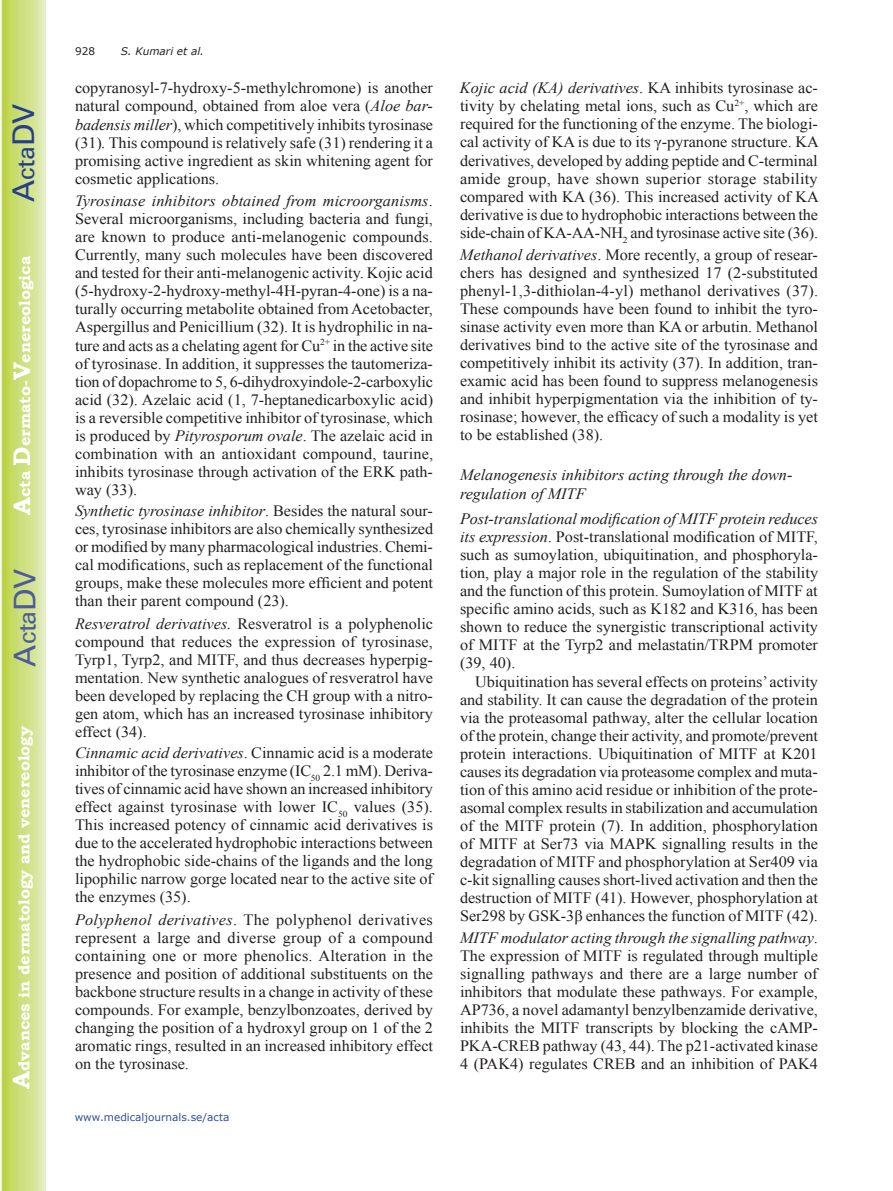
<style>
.page{position:relative;width:893px;height:1191px;background:#fff}
.page>*{position:absolute;margin:0;border:0;box-sizing:border-box;transform-origin:0 0}
.t1{font:30px "Univers";color:#4d5a9e}
.t2{font:30px "Univers";color:#253f8e}
.t3{font:15.75px/18px "Times New Roman";color:#231f20;text-align:justify}
.t4{font:700 15.75px "Bookman Old Style";color:#fff}
.t5{font:italic 15.75px/18.9px "Times New Roman";color:#231f20}
.t6{font:10.5px "Verdana";color:#324f95}
.t7{font:italic 10.5px "Verdana";color:#231f20}
.t8{font:10.5px "Verdana";color:#231f20}
.s1{font-size:24px}
.s2{font-style:italic}
</style>
<div class="page">
<svg style="left:1px;top:0;width:45px;height:1191px;background:#cfe084"></svg>
<h1 class="t2" style="left:6px;top:202px;width:100px;rotate:-90deg">A<span class="s1">cta</span>DV</h1>
<p class="t4" style="left:15px;top:515px;width:260px;rotate:-90deg"><span class="s1">A</span>cta <span class="s1">D</span>ermato-<span class="s1">V</span>enereologica</p>
<h1 class="t1" style="left:7px;top:666px;width:100px;rotate:-90deg">A<span class="s1">cta</span>DV</h1>
<p class="t4" style="left:15px;top:1088px;width:364px;rotate:-90deg"><span class="s1">A</span>dvances in dermatology and venereology</p>
<p class="t8" style="left:75px;top:44px;width:22px">928</p>
<p class="t7" style="left:121px;top:44px;width:85px">S. Kumari et al.</p>
<p class="t3" style="left:75px;top:79px;width:360px">copyranosyl-7-hydroxy-5-methylchromone) is another natural compound, obtained from aloe vera (<span class="s2">Aloe bar&shy;badensis miller</span>), which competitively inhibits tyrosinase (31)<span class="s2">.</span> This compound is relatively safe (31) rendering it a promising active ingredient as skin whitening agent for cosmetic applications.</p>
<p class="t3" style="left:75px;top:192px;width:360px"><span class="s2">Tyrosinase inhibitors obtained from microorganisms</span>.<br>Several microorganisms, including bacteria and fungi, are known to produce anti-melanogenic compounds.<br>Currently, many such molecules have been discovered and tested for their anti-melanogenic activity. Kojic acid (5-hydroxy-2-hydroxy-methyl-4H-pyran-4-one) is a na&shy;turally occurring metabolite obtained from Acetobacter, Aspergillus and Penicillium (32). It is hydrophilic in na&shy;ture and acts as a chelating agent for Cu<sup>2+</sup> in the active site of tyrosinase. In addition, it suppresses the tautomeriza&shy;tion of dopachrome to 5, 6-dihydroxyindole-2-carboxylic acid (32). Azelaic acid (1, 7-heptanedicarboxylic acid) is a reversible competitive inhibitor of tyrosinase, which is produced by <span class="s2">Pityrosporum ovale</span>. The azelaic acid in combination with an antioxidant compound, taurine, inhibits tyrosinase through activation of the ERK path&shy;way (33).</p>
<p class="t3" style="left:75px;top:501px;width:360px"><span class="s2">Synthetic tyrosinase inhibitor</span>. Besides the natural sour&shy;ces, tyrosinase inhibitors are also chemically synthesized or modified by many pharmacological industries. Chemi&shy;cal modifications, such as replacement of the functional groups, make these molecules more efficient and potent than their parent compound (23).</p>
<p class="t3" style="left:75px;top:614px;width:360px"><span class="s2">Resveratrol derivatives.</span> Resveratrol is a polyphenolic compound that reduces the expression of tyrosinase, Tyrp1, Tyrp2, and MITF, and thus decreases hyperpig&shy;mentation. New synthetic analogues of resveratrol have been developed by replacing the CH group with a nitro&shy;gen atom, which has an increased tyrosinase inhibitory effect (34).</p>
<p class="t3" style="left:75px;top:743px;width:360px"><span class="s2">Cinnamic acid derivatives</span>. Cinnamic acid is a moderate inhibitor of the tyrosinase enzyme (IC<sub>50</sub> 2.1 mM). Deriva&shy;tives of cinnamic acid have shown an increased inhibitory effect against tyrosinase with lower IC<sub>50</sub> values (35).<br>This increased potency of cinnamic acid derivatives is due to the accelerated hydrophobic interactions between the hydrophobic side-chains of the ligands and the long lipophilic narrow gorge located near to the active site of the enzymes (35).</p>
<p class="t3" style="left:75px;top:910px;width:360px"><span class="s2">Polyphenol derivatives</span>. The polyphenol derivatives represent a large and diverse group of a compound containing one or more phenolics. Alteration in the presence and position of additional substituents on the backbone structure results in a change in activity of these compounds. For example, benzylbonzoates, derived by changing the position of a hydroxyl group on 1 of the 2 aromatic rings, resulted in an increased inhibitory effect on the tyrosinase.</p>
<p class="t6" style="left:75px;top:1110px;width:156px">www.medicaljournals.se/acta</p>
<p class="t3" style="left:460px;top:79px;width:360px"><span class="s2">Kojic acid (KA) derivatives</span>. KA inhibits tyrosinase ac&shy;tivity by chelating metal ions, such as Cu<sup>2+</sup>, which are required for the functioning of the enzyme. The biologi&shy;cal activity of KA is due to its γ-pyranone structure. KA derivatives, developed by adding peptide and C-terminal amide group, have shown superior storage stability compared with KA (36). This increased activity of KA derivative is due to hydrophobic interactions between the side-chain of KA-AA-NH<sub>2</sub> and tyrosinase active site (36).</p>
<p class="t3" style="left:460px;top:245px;width:360px"><span class="s2">Methanol derivatives</span>. More recently, a group of resear&shy;chers has designed and synthesized 17 (2-substituted phenyl-1,3-dithiolan-4-yl) methanol derivatives (37).<br>These compounds have been found to inhibit the tyro&shy;sinase activity even more than KA or arbutin. Methanol derivatives bind to the active site of the tyrosinase and competitively inhibit its activity (37). In addition, tran&shy;examic acid has been found to suppress melanogenesis and inhibit hyperpigmentation via the inhibition of ty&shy;rosinase; however, the efficacy of such a modality is yet to be established (38).</p>
<p class="t5" style="left:460px;top:465px;width:333px">Melanogenesis inhibitors acting through the down&shy;regulation of MITF</p>
<p class="t3" style="left:460px;top:510px;width:360px"><span class="s2">Post-translational modification of MITF protein reduces its expression</span>. Post-translational modification of MITF, such as sumoylation, ubiquitination, and phosphoryla&shy;tion, play a major role in the regulation of the stability and the function of this protein. Sumoylation of MITF at specific amino acids, such as K182 and K316, has been shown to reduce the synergistic transcriptional activity of MITF at the Tyrp2 and melastatin/TRPM promoter (39, 40).</p>
<p class="t3" style="left:460px;top:672px;width:360px;text-indent:15px">Ubiquitination has several effects on proteins’ activity and stability. It can cause the degradation of the protein via the proteasomal pathway, alter the cellular location of the protein, change their activity, and promote/prevent protein interactions. Ubiquitination of MITF at K201 causes its degradation via proteasome complex and muta&shy;tion of this amino acid residue or inhibition of the prote&shy;asomal complex results in stabilization and accumulation of the MITF protein (7). In addition, phosphorylation of MITF at Ser73 via MAPK signalling results in the degradation of MITF and phosphorylation at Ser409 via c-kit signalling causes short-lived activation and then the destruction of MITF (41). However, phosphorylation at Ser298 by GSK-3β enhances the function of MITF (42).</p>
<p class="t3" style="left:460px;top:928px;width:360px"><span class="s2">MITF modulator acting through the signalling pathway</span>.<br>The expression of MITF is regulated through multiple signalling pathways and there are a large number of inhibitors that modulate these pathways. For example, AP736, a novel adamantyl benzylbenzamide derivative, inhibits the MITF transcripts by blocking the cAMP-PKA-CREB pathway (43, 44). The p21-activated kinase 4 (PAK4) regulates CREB and an inhibition of PAK4</p>
</div>
